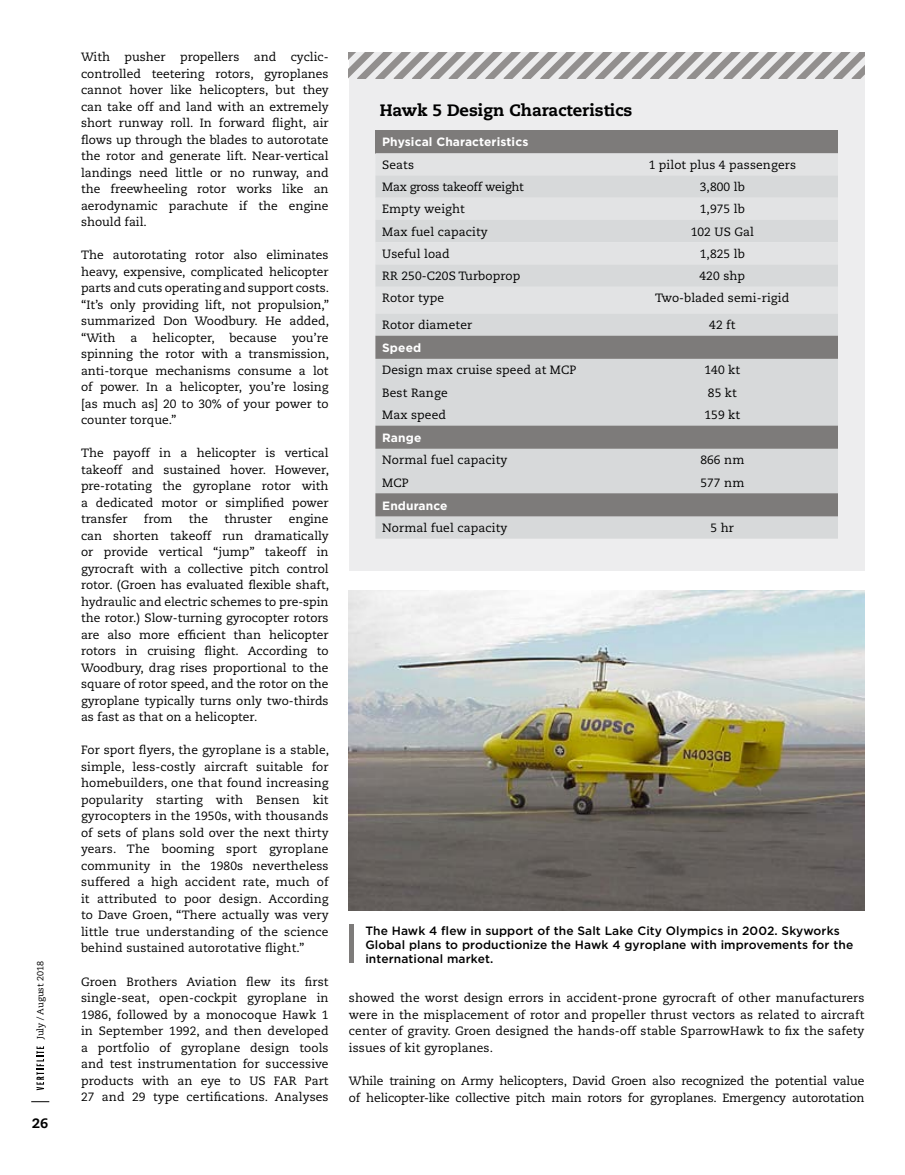
<style>
.page{position:relative;width:905px;height:1175px;background:#fff}
.page>*{position:absolute;margin:0;border:0;box-sizing:border-box;transform-origin:0 0}
.t1{font:800 16.5px "Caecilia";color:#000}
.t2{font:800 13.5px "Caecilia";color:#000}
.t3{font:12px/16.5px "Caecilia";color:#000;text-align:justify}
.t4{font:500 12px/14.2px "Gotham";letter-spacing:.01em;color:#000}
.t5{font:700 12px "Gotham";letter-spacing:.01em;color:#fff}
.t6{font:12px "Caecilia";letter-spacing:-.02em;color:#000}
.t7{font:9px "Caecilia";color:#000}
</style>
<div class="page">
<img style="left:349px;top:591px;width:515px;height:320px">
<div style="left:349px;top:925px;width:5px;height:38px;background:#7d7b7a"></div>
<div style="left:349px;top:52px;width:515px;height:519px;background:#ededee"></div>
<svg style="left:349px;top:52px;width:515px;height:26px"></svg>
<div style="left:375px;top:130px;width:463px;height:23px;background:#7d7b7a"></div>
<svg style="left:375px;top:153px;width:463px;height:111px"></svg>
<div style="left:375px;top:264px;width:463px;height:274px;background:#d7d9da"></div>
<div style="left:375px;top:287px;width:463px;height:26px;background:#e2e3e4"></div>
<svg style="left:375px;top:336px;width:463px;height:180px;background:#b4b5b5"></svg>
<svg style="left:31px;top:1101px;width:18px;height:1px"></svg>
<svg style="left:37px;top:1046px;width:7px;height:44px"></svg>
<p class="t7" style="left:35px;top:1039px;width:80px;rotate:-90deg">July / August 2018</p>
<p class="t2" style="left:32px;top:1114px;width:17px">26</p>
<p class="t3" style="left:81px;top:49px;width:249px">With pusher propellers and cyclic&shy;controlled teetering rotors, gyroplanes cannot hover like helicopters, but they can take off and land with an extremely short runway roll. In forward flight, air flows up through the blades to autorotate the rotor and generate lift. Near-vertical landings need little or no runway, and the freewheeling rotor works like an aerodynamic parachute if the engine should fail.</p>
<p class="t3" style="left:81px;top:247px;width:250px">The autorotating rotor also eliminates heavy, expensive, complicated helicopter parts and cuts operating and support costs. “It’s only providing lift, not propulsion,” summarized Don Woodbury. He added, “With</p>
<p class="t3" style="left:81px;top:329px;width:249px;text-indent:211px">you’re spinning the rotor with a transmission, anti-torque mechanisms consume a lot of power. In a helicopter, you’re losing [as much as] 20 to 30% of your power to counter torque.”</p>
<p class="t3" style="left:81px;top:445px;width:249px">The payoff in a helicopter is vertical takeoff and sustained hover. However, pre-rotating the gyroplane rotor with a dedicated motor or simplified power transfer</p>
<p class="t3" style="left:130px;top:329px;width:8px">a</p>
<p class="t3" style="left:152px;top:329px;width:126px">helicopter, because</p>
<p class="t3" style="left:81px;top:511px;width:249px;text-indent:208px">engine can shorten takeoff run dramatically or provide vertical “jump” takeoff in gyrocraft with a collective pitch control rotor. (Groen has evaluated flexible shaft, hydraulic and electric schemes to pre-spin the rotor.) Slow-turning gyrocopter rotors are also more efficient than helicopter rotors in cruising flight. According to Woodbury, drag rises proportional to the square of rotor speed, and the rotor on the gyroplane typically turns only two-thirds as fast as that on a helicopter.</p>
<p class="t3" style="left:81px;top:742px;width:249px">For sport flyers, the gyroplane is a stable, simple, less-costly aircraft suitable for homebuilders, one that found increasing popularity starting with Bensen kit gyrocopters in the 1950s, with thousands of sets of plans sold over the next thirty years. The booming sport gyroplane community in the 1980s nevertheless suffered a high accident rate, much of it attributed to poor design. According to Dave Groen, “There actually was very little true understanding of the science behind sustained autorotative flight.”</p>
<p class="t3" style="left:81px;top:973px;width:249px">Groen Brothers Aviation flew its first single-seat, open-cockpit gyroplane in 1986, followed by a monocoque Hawk 1 in September 1992, and then developed a portfolio of gyroplane design tools and test instrumentation for successive products with an eye to US FAR Part 27 and 29 type certifications. Analyses</p>
<p class="t3" style="left:144px;top:511px;width:30px">from</p>
<p class="t3" style="left:189px;top:511px;width:21px">the</p>
<p class="t3" style="left:224px;top:511px;width:50px">thruster</p>
<h1 class="t1" style="left:380px;top:100px;width:254px">Hawk 5 Design Characteristics</h1>
<p class="t5" style="left:382px;top:134px;width:148px">Physical Characteristics</p>
<p class="t3" style="left:382px;top:156px;width:33px">Seats</p>
<p class="t3" style="left:648px;top:156px;width:149px">1 pilot plus 4 passengers</p>
<p class="t6" style="left:382px;top:180px;width:143px">Max gross takeoff weight</p>
<p class="t3" style="left:699px;top:179px;width:47px">3,800 lb</p>
<p class="t3" style="left:382px;top:201px;width:84px">Empty weight</p>
<p class="t3" style="left:699px;top:201px;width:47px">1,975 lb</p>
<p class="t3" style="left:382px;top:223px;width:107px">Max fuel capacity</p>
<p class="t3" style="left:690px;top:223px;width:65px">102 US Gal</p>
<p class="t3" style="left:382px;top:245px;width:69px">Useful load</p>
<p class="t3" style="left:699px;top:245px;width:47px">1,825 lb</p>
<p class="t3" style="left:382px;top:268px;width:140px">RR 250-C20S Turboprop</p>
<p class="t3" style="left:699px;top:268px;width:47px">420 shp</p>
<p class="t3" style="left:382px;top:290px;width:64px">Rotor type</p>
<p class="t3" style="left:655px;top:290px;width:135px">Two-bladed semi-rigid</p>
<p class="t3" style="left:382px;top:317px;width:92px">Rotor diameter</p>
<p class="t3" style="left:709px;top:317px;width:28px">42 ft</p>
<p class="t5" style="left:382px;top:340px;width:41px">Speed</p>
<p class="t3" style="left:382px;top:362px;width:196px">Design max cruise speed at MCP</p>
<p class="t3" style="left:704px;top:362px;width:37px">140 kt</p>
<p class="t3" style="left:382px;top:384px;width:67px">Best Range</p>
<p class="t3" style="left:707px;top:384px;width:30px">85 kt</p>
<p class="t3" style="left:382px;top:407px;width:65px">Max speed</p>
<p class="t3" style="left:704px;top:407px;width:37px">159 kt</p>
<p class="t5" style="left:382px;top:430px;width:41px">Range</p>
<p class="t3" style="left:382px;top:452px;width:127px">Normal fuel capacity</p>
<p class="t3" style="left:700px;top:452px;width:45px">866 nm</p>
<p class="t3" style="left:382px;top:474px;width:28px">MCP</p>
<p class="t3" style="left:700px;top:474px;width:45px">577 nm</p>
<p class="t5" style="left:382px;top:497px;width:67px">Endurance</p>
<p class="t3" style="left:382px;top:520px;width:127px">Normal fuel capacity</p>
<p class="t3" style="left:710px;top:520px;width:25px">5 hr</p>
<p class="t4" style="left:365px;top:923px;width:489px">The Hawk 4 flew in support of the Salt Lake City Olympics in 2002. Skyworks<br>Global plans to productionize the Hawk 4 gyroplane with improvements for the international market.</p>
<p class="t3" style="left:349px;top:990px;width:517px">showed the worst design errors in accident-prone gyrocraft of other manufacturers were in the misplacement of rotor and propeller thrust vectors as related to aircraft center of gravity. Groen designed the hands-off stable SparrowHawk to fix the safety issues of kit gyroplanes.</p>
<p class="t3" style="left:349px;top:1072px;width:517px">While training on Army helicopters, David Groen also recognized the potential value of helicopter-like collective pitch main rotors for gyroplanes. Emergency autorotation</p>
</div>
